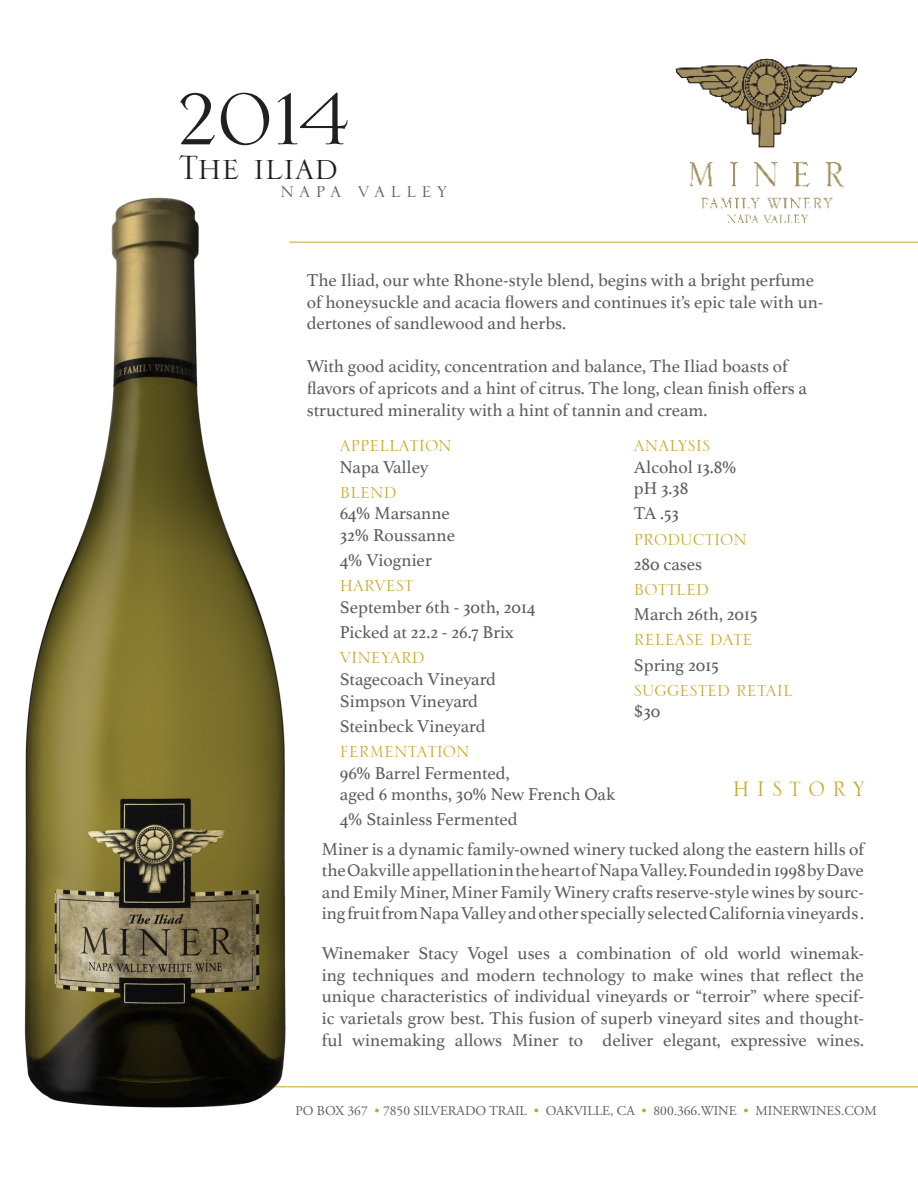
<style>
.page{position:relative;width:918px;height:1188px;background:#fff}
.page>*{position:absolute;margin:0;border:0;box-sizing:border-box;transform-origin:0 0}
.t1{font:97.5px "Serlio LH";color:#231f20}
.t2{font:45px "Serlio LH";color:#231f20}
.t3{font:27.6px "Serlio LH";color:#c8a520;scale:.96 1}
.t4{font:25.5px "Serlio LH";letter-spacing:.2em;color:#5c5c5f}
.t5{font:21px "Serlio LH";color:#c8a520}
.t6{font:18px/21.6px "Athelas";color:#5c5c5f}
.t7{font:13.5px "Adobe Garamond Pro";color:#5c5c5f}
.s1{color:#c8a520}
</style>
<div class="page">
<hr style="left:274px;top:1086px;width:644px;height:1px;background:#c8a520">
<img style="left:675px;top:58px;width:182px;height:164px">
<hr style="left:290px;top:242px;width:628px;height:1px;background:#c8a520">
<img style="left:24px;top:197px;width:291px;height:911px">
<p class="t1" style="left:177px;top:71px;width:173px">2014</p>
<p class="t2" style="left:178px;top:145px;width:162px">The iliad</p>
<p class="t4" style="left:280px;top:178px;width:169px">napa valley</p>
<p class="t6" style="left:307px;top:269px;width:518px">The Iliad, our whte Rhone-style blend, begins with a bright perfume of honeysuckle and acacia flowers and continues it’s epic tale with un&shy;dertones of sandlewood and herbs.</p>
<p class="t6" style="left:307px;top:355px;width:502px">With good acidity, concentration and balance, The Iliad boasts of flavors of apricots and a hint of citrus. The long, clean finish offers a structured minerality with a hint of tannin and cream.</p>
<p class="t5" style="left:340px;top:435px;width:113px">APPELLATION</p>
<p class="t6" style="left:340px;top:455px;width:90px">Napa Valley</p>
<p class="t5" style="left:340px;top:482px;width:58px">BLEND</p>
<p class="t6" style="left:340px;top:502px;width:112px">64% Marsanne</p>
<p class="t6" style="left:340px;top:524px;width:117px">32% Roussanne</p>
<p class="t6" style="left:340px;top:549px;width:93px">4% Viognier</p>
<p class="t5" style="left:340px;top:576px;width:75px">HARVEST</p>
<p class="t6" style="left:340px;top:594px;width:197px;line-height:25.2px">September 6th - 30th, 2014<br>Picked at 22.2 - 26.7 Brix</p>
<p class="t5" style="left:340px;top:648px;width:86px">VINEYARD</p>
<p class="t6" style="left:340px;top:668px;width:158px">Stagecoach Vineyard</p>
<p class="t6" style="left:340px;top:689px;width:140px">Simpson Vineyard</p>
<p class="t6" style="left:340px;top:715px;width:147px">Steinbeck Vineyard</p>
<p class="t5" style="left:340px;top:741px;width:131px">FERMENTATION</p>
<p class="t6" style="left:340px;top:761px;width:277px">96% Barrel Fermented,<br>aged 6 months, 30% New French Oak</p>
<p class="t6" style="left:340px;top:808px;width:179px">4% Stainless Fermented</p>
<p class="t5" style="left:634px;top:435px;width:78px">ANALYSIS</p>
<p class="t6" style="left:634px;top:455px;width:104px">Alcohol 13.8% pH 3.38</p>
<p class="t6" style="left:634px;top:502px;width:47px">TA .53</p>
<p class="t5" style="left:634px;top:529px;width:115px">PRODUCTION</p>
<p class="t6" style="left:634px;top:553px;width:70px">280 cases</p>
<p class="t5" style="left:634px;top:579px;width:77px">BOTTLED</p>
<p class="t6" style="left:634px;top:603px;width:125px">March 26th, 2015</p>
<p class="t5" style="left:634px;top:630px;width:120px">RELEASE DATE</p>
<p class="t6" style="left:634px;top:653px;width:86px">Spring 2015</p>
<p class="t5" style="left:634px;top:680px;width:160px">SUGGESTED RETAIL</p>
<p class="t6" style="left:634px;top:700px;width:28px">$30</p>
<p class="t3" style="left:733px;top:775px;width:140px">H I S T O R Y</p>
<p class="t6" style="left:322px;top:837px;width:544px;text-align:justify">Miner is a dynamic family-owned winery tucked along the eastern hills of the Oakville appellation in the heart of Napa Valley. Founded in 1998 by Dave and Emily Miner, Miner Family Winery crafts reserve-style wines by sourc&shy;ing fruit from Napa Valley and other specially selected California vineyards .</p>
<p class="t6" style="left:322px;top:942px;width:544px;text-align:justify">Winemaker Stacy Vogel uses a combination of old world winemak&shy;ing techniques and modern technology to make wines that reflect the unique characteristics of individual vineyards or “terroir” where specif&shy;ic varietals grow best. This fusion of superb vineyard sites and thought&shy;ful winemaking allows Miner to deliver elegant, expressive wines.</p>
<p class="t7" style="left:295px;top:1103px;width:583px">PO BOX 367 <span class="s1">•</span> 7850 SILVERADO TRAIL <span class="s1">•</span> OAKVILLE, CA <span class="s1">•</span> 800.366.WINE <span class="s1">•</span> MINERWINES.COM</p>
</div>
